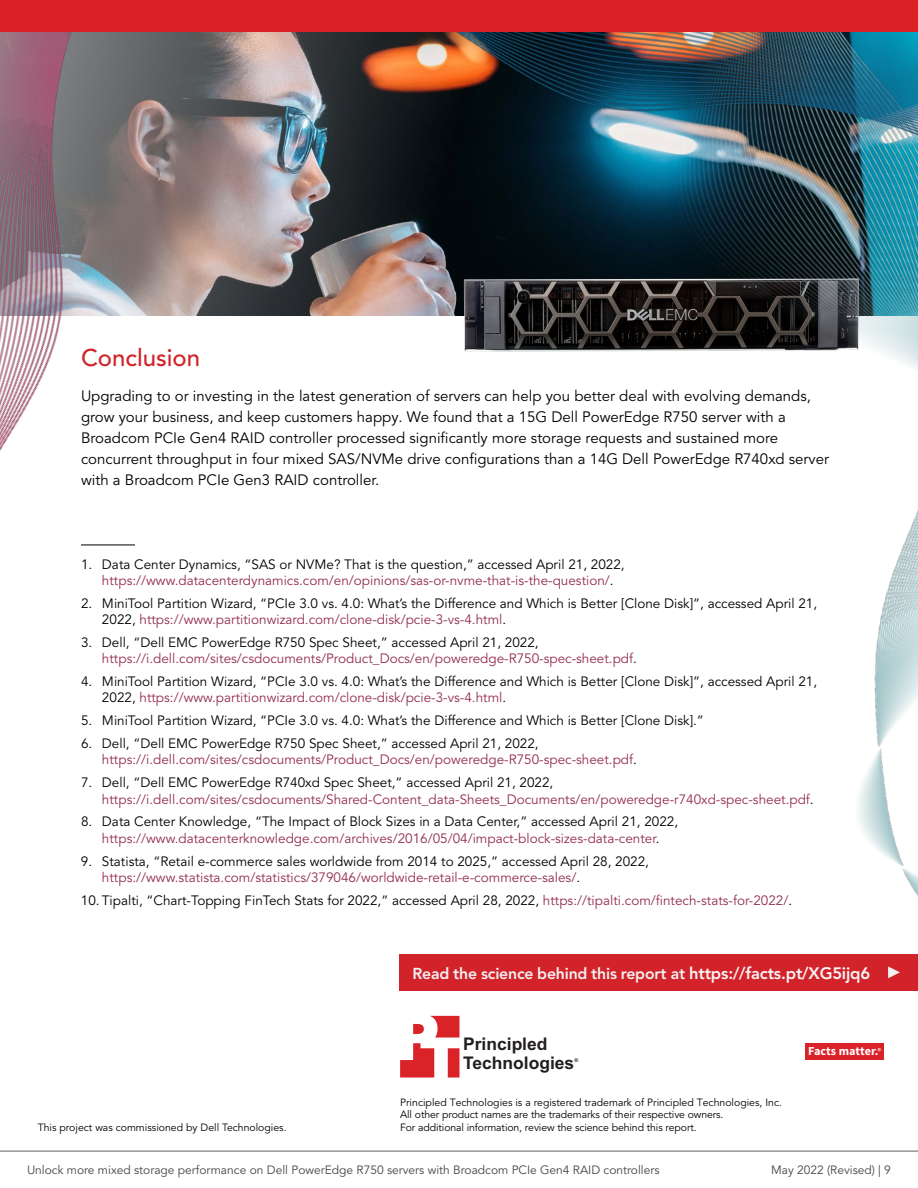
<style>
.page{position:relative;width:918px;height:1188px;background:#fff}
.page>*{position:absolute;margin:0;border:0;box-sizing:border-box;transform-origin:0 0}
.t1{font:500 24px "Avenir LT Pro";color:#d2232a}
.t2{font:700 17.4px/18.6px "Arial";color:#231f20}
.t3{font:800 15.75px "Avenir LT Pro";letter-spacing:-.01em;color:#f1f1f2}
.t4{font:15px/21px "Avenir LT Pro";color:#000}
.t5{font:13.5px/16.2px "Avenir LT Pro";color:#932e4f}
.t6{font:13.5px/16.2px "Avenir LT Pro";color:#000}
.t7{font:700 12.15px "Source Sans Pro";color:#fff}
.t8{font:12px "Avenir LT Pro";color:#464547}
.t9{font:10.5px/12.6px "Avenir LT Pro";letter-spacing:-.01em;color:#000}
.t10{font:700 5.25px "Arial";color:#231f20}
.s1{color:#000}
.s2{color:#932e4f}
.s3{font-size:16.5px;color:#faf5f6}
.s4{font-weight:600;font-size:8.55px}
</style>
<div class="page">
<img style="left:0;top:32px;width:28px;height:419px">
<img style="left:28px;top:32px;width:890px;height:692px">
<svg style="left:400px;top:1016px;width:59px;height:62px"></svg>
<div style="left:805px;top:1043px;width:78px;height:17px;background:#da2229"></div>
<div style="left:399px;top:954px;width:519px;height:37px;background:#d2232a"></div>
<svg style="left:888px;top:966px;width:12px;height:12px"></svg>
<hr style="left:0;top:1151px;width:918px;height:1px;background:#616264">
<div style="left:0;top:0;width:918px;height:32px;background:#da2128"></div>
<h1 class="t1" style="left:81px;top:344px;width:121px">Conclusion</h1>
<p class="t4" style="left:81px;top:386px;width:750px">Upgrading to or investing in the latest generation of servers can help you better deal with evolving demands, grow your business, and keep customers happy. We found that a 15G Dell PowerEdge R750 server with a Broadcom PCIe Gen4 RAID controller processed significantly more storage requests and sustained more concurrent throughput in four mixed SAS/NVMe drive configurations than a 14G Dell PowerEdge R740xd server with a Broadcom PCIe Gen3 RAID controller.</p>
<p class="t5" style="left:102px;top:556px;width:524px;text-indent:-21px"><span class="s1">1. Data Center Dynamics, “SAS or NVMe? That is the question,” accessed April 21, 2022, </span>https://www.datacenterdynamics.com/en/opinions/sas-or-nvme-that-is-the-question/<span class="s1">.</span></p>
<p class="t6" style="left:102px;top:595px;width:717px;text-indent:-21px">2. MiniTool Partition Wizard, “PCIe 3.0 vs. 4.0: What’s the Difference and Which is Better [Clone Disk]”, accessed April 21,<br>2022, <span class="s2">https://www.partitionwizard.com/clone-disk/pcie-3-vs-4.html</span>.</p>
<p class="t5" style="left:102px;top:634px;width:536px;text-indent:-21px"><span class="s1">3. Dell, “Dell EMC PowerEdge R750 Spec Sheet,” accessed April 21, 2022, </span>https://i.dell.com/sites/csdocuments/Product_Docs/en/poweredge-R750-spec-sheet.pdf<span class="s1">.</span></p>
<p class="t6" style="left:102px;top:674px;width:717px;text-indent:-21px">4. MiniTool Partition Wizard, “PCIe 3.0 vs. 4.0: What’s the Difference and Which is Better [Clone Disk]”, accessed April 21,<br>2022, <span class="s2">https://www.partitionwizard.com/clone-disk/pcie-3-vs-4.html</span>.</p>
<p class="t6" style="left:81px;top:713px;width:624px">5. MiniTool Partition Wizard, “PCIe 3.0 vs. 4.0: What’s the Difference and Which is Better [Clone Disk].”</p>
<p class="t5" style="left:102px;top:736px;width:536px;text-indent:-21px"><span class="s1">6. Dell, “Dell EMC PowerEdge R750 Spec Sheet,” accessed April 21, 2022, </span>https://i.dell.com/sites/csdocuments/Product_Docs/en/poweredge-R750-spec-sheet.pdf<span class="s1">.</span></p>
<p class="t5" style="left:102px;top:775px;width:713px;text-indent:-21px"><span class="s1">7. Dell, “Dell EMC PowerEdge R740xd Spec Sheet,” accessed April 21, 2022, </span>https://i.dell.com/sites/csdocuments/Shared-Content_data-Sheets_Documents/en/poweredge-r740xd-spec-sheet.pdf<span class="s1">.</span></p>
<p class="t5" style="left:81px;top:814px;width:599px;text-align:center"><span class="s1">8. Data Center Knowledge, “The Impact of Block Sizes in a Data Center,” accessed April 21, 2022, </span>https://www.datacenterknowledge.com/archives/2016/05/04/impact-block-sizes-data-center<span class="s1">.</span></p>
<p class="t6" style="left:102px;top:853px;width:549px;text-indent:-21px">9. Statista, “Retail e-commerce sales worldwide from 2014 to 2025,” accessed April 28, 2022, <span class="s2">https://www.statista.com/statistics/379046/worldwide-retail-e-commerce-sales/</span>.</p>
<p class="t6" style="left:81px;top:892px;width:713px">10. Tipalti, “Chart-Topping FinTech Stats for 2022,” accessed April 28, 2022, <span class="s2">https://tipalti.com/fintech-stats-for-2022/</span>.</p>
<p class="t3" style="left:413px;top:964px;width:459px">Read the science behind this report at <span class="s3">https://facts.pt/XG5ijq6</span></p>
<p class="t9" style="left:38px;top:1121px;width:250px">This project was commissioned by Dell Technologies.</p>
<p class="t2" style="left:463px;top:1036px;width:113px">Principled<br>Technologies</p>
<p class="t10" style="left:574px;top:1057px;width:5px">®</p>
<p class="t9" style="left:400px;top:1096px;width:383px">Principled Technologies is a registered trademark of Principled Technologies, Inc.<br>All other product names are the trademarks of their respective owners.<br>For additional information, review the science behind this report.</p>
<p class="t7" style="left:808px;top:1043px;width:74px">Facts matter.<span class="s4">®</span></p>
<p class="t8" style="left:27px;top:1163px;width:634px">Unlock more mixed storage performance on Dell PowerEdge R750 servers with Broadcom PCIe Gen4 RAID controllers</p>
<p class="t8" style="left:771px;top:1163px;width:121px">May 2022 (Revised) | 9</p>
</div>
